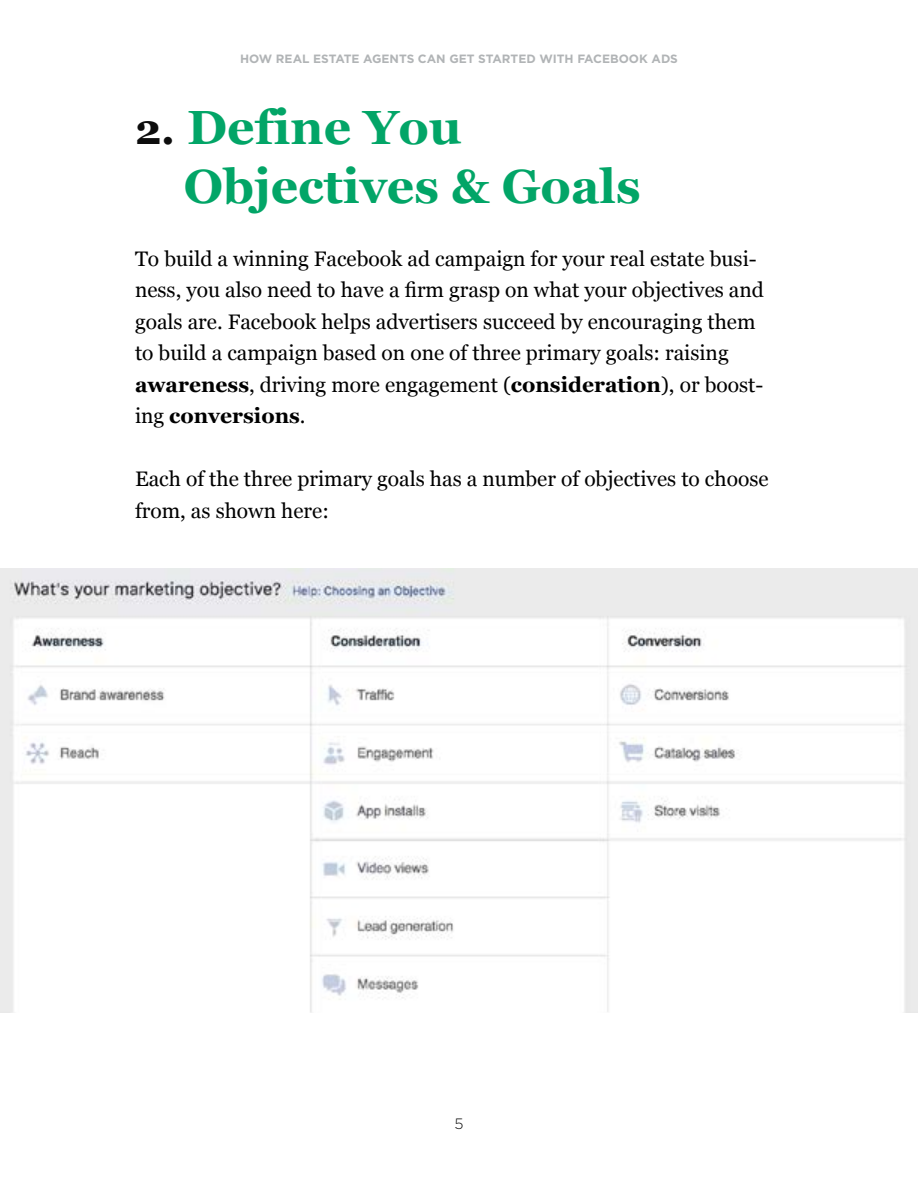
<style>
.page{position:relative;width:918px;height:1188px;background:#fff}
.page>*{position:absolute;margin:0;border:0;box-sizing:border-box;transform-origin:0 0}
.t1{font:700 48px/58.5px "Georgia";color:#02a567}
.t2{font:21px/31.5px "Georgia";color:#000}
.t3{font:300 15px "Gotham";color:#0d0d0d}
.t4{font:700 12px "Gotham";color:#b1b4b6}
.s1{font-size:42px;color:#0d0d0d}
.s2{font-weight:700}
</style>
<div class="page">
<img style="left:0;top:568px;width:918px;height:444px">
<p class="t4" style="left:240px;top:51px;width:439px">HOW REAL ESTATE AGENTS CAN GET STARTED WITH FACEBOOK ADS</p>
<h1 class="t1" style="left:184px;top:96px;width:459px;text-indent:-49px"><span class="s1">2.</span> Define You<br>Objectives &amp; Goals</h1>
<p class="t2" style="left:135px;top:242px;width:631px">To build a winning Facebook ad campaign for your real estate busi&shy;ness, you also need to have a firm grasp on what your objectives and goals are. Facebook helps advertisers succeed by encouraging them to build a campaign based on one of three primary goals: raising <span class="s2">awareness</span>, driving more engagement (<span class="s2">consideration</span>), or boost&shy;ing <span class="s2">conversions</span>.</p>
<p class="t2" style="left:135px;top:462px;width:635px">Each of the three primary goals has a number of objectives to choose from, as shown here:</p>
<p class="t3" style="left:454px;top:1115px;width:11px">5</p>
</div>
